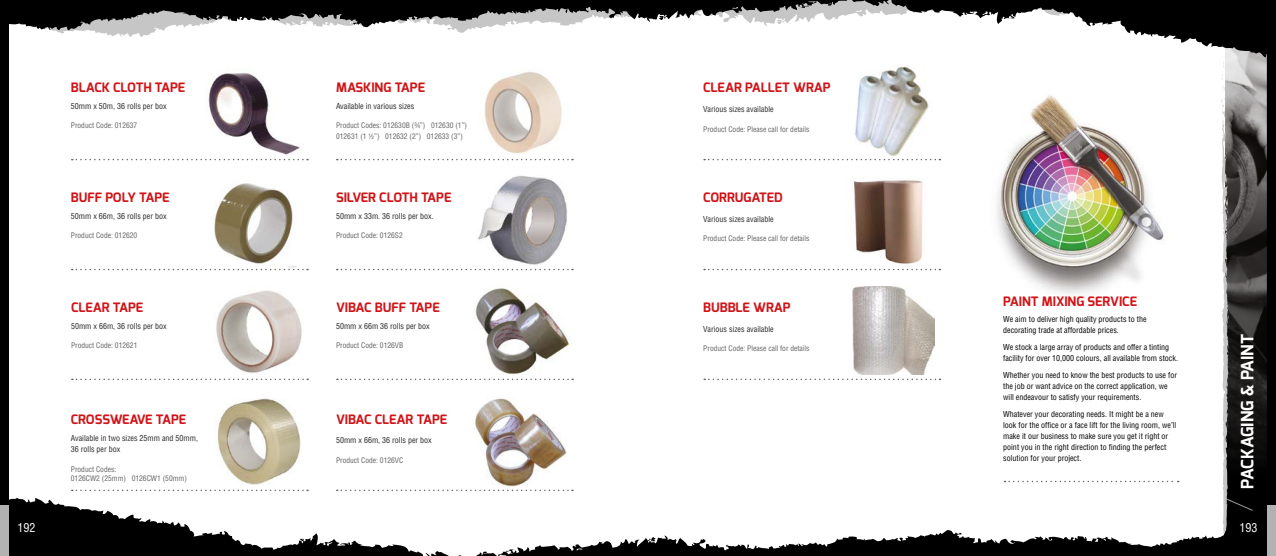
<style>
.page{position:relative;width:1276px;height:556px;background:#fff}
.page>*{position:absolute;margin:0;border:0;box-sizing:border-box;transform-origin:0 0}
.t1{font:700 17px "Exo";color:#fff}
.t2{font:700 13px "Exo";color:#d11317}
.t3{font:condensed 12px "Helvetica";color:#fff}
.t4{font:condensed 8px/11px "Helvetica";color:#000}
.t5{font:condensed 8px/11px "Helvetica";color:#282827}
.t6{font:condensed 7.5px/10px "Helvetica";color:#646363}
</style>
<div class="page">
<svg style="left:1254px;top:66px;width:12px;height:430px;background:#3b3938"></svg>
<svg style="left:9px;top:496px;width:1257px;height:60px"></svg>
<svg style="left:9px;top:0;width:1257px;height:61px"></svg>
<svg style="left:1221px;top:57px;width:33px;height:479px;background:#5c5b5a"></svg>
<div style="left:1266px;top:0;width:10px;height:556px;background:#000"></div>
<div style="left:0;top:0;width:9px;height:556px;background:#000"></div>
<div style="left:0;top:505px;width:9px;height:51px;background:#b3b2b2"></div>
<div style="left:1266px;top:505px;width:10px;height:51px;background:#b3b2b2"></div>
<img style="left:852px;top:286px;width:82px;height:89px">
<img style="left:853px;top:180px;width:70px;height:84px">
<img style="left:855px;top:66px;width:74px;height:90px">
<svg style="left:704px;top:378px;width:236px;height:2px"></svg>
<svg style="left:1004px;top:480px;width:174px;height:2px"></svg>
<svg style="left:704px;top:269px;width:236px;height:1px"></svg>
<svg style="left:704px;top:159px;width:236px;height:1px"></svg>
<img style="left:997px;top:95px;width:167px;height:199px">
<img style="left:478px;top:176px;width:89px;height:89px">
<img style="left:475px;top:288px;width:95px;height:87px">
<img style="left:474px;top:398px;width:93px;height:89px">
<img style="left:484px;top:71px;width:78px;height:88px">
<img style="left:217px;top:398px;width:84px;height:86px">
<svg style="left:337px;top:378px;width:236px;height:2px"></svg>
<svg style="left:337px;top:489px;width:236px;height:2px"></svg>
<svg style="left:337px;top:269px;width:236px;height:1px"></svg>
<svg style="left:337px;top:159px;width:236px;height:1px"></svg>
<img style="left:216px;top:290px;width:86px;height:83px">
<img style="left:210px;top:183px;width:87px;height:86px">
<img style="left:208px;top:73px;width:92px;height:82px">
<svg style="left:72px;top:378px;width:236px;height:2px"></svg>
<svg style="left:72px;top:489px;width:236px;height:2px"></svg>
<svg style="left:72px;top:269px;width:236px;height:1px"></svg>
<svg style="left:72px;top:159px;width:236px;height:1px"></svg>
<h3 class="t3" style="left:17px;top:520px;width:19px">192</h3>
<h2 class="t2" style="left:71px;top:79px;width:116px">BLACK CLOTH TAPE</h2>
<p class="t5" style="left:71px;top:101px;width:97px">50mm x 50m, 36 rolls per box</p>
<p class="t6" style="left:71px;top:121px;width:68px">Product Code: 012637</p>
<h2 class="t2" style="left:71px;top:189px;width:100px">BUFF POLY TAPE</h2>
<p class="t5" style="left:71px;top:210px;width:97px">50mm x 66m, 36 rolls per box</p>
<p class="t6" style="left:71px;top:230px;width:68px">Product Code: 012620</p>
<h2 class="t2" style="left:71px;top:299px;width:74px">CLEAR TAPE</h2>
<p class="t5" style="left:71px;top:320px;width:97px">50mm x 66m, 36 rolls per box</p>
<p class="t6" style="left:71px;top:340px;width:68px">Product Code: 012621</p>
<h2 class="t2" style="left:71px;top:411px;width:117px">CROSSWEAVE TAPE</h2>
<p class="t5" style="left:71px;top:432px;width:129px">Available in two sizes 25mm and 50mm,<br>36 rolls per box</p>
<p class="t6" style="left:71px;top:464px;width:118px;line-height:9.7px">Product Codes:<br>0126CW2 (25mm) 0126CW1 (50mm)</p>
<h2 class="t2" style="left:336px;top:79px;width:91px">MASKING TAPE</h2>
<p class="t5" style="left:336px;top:101px;width:80px">Available in various sizes</p>
<p class="t6" style="left:336px;top:121px;width:133px">Product Codes: 012630B (¾”) 012630 (1”)<br>012631 (1 ½”) 012632 (2”) 012633 (3”)</p>
<h2 class="t2" style="left:336px;top:189px;width:117px">SILVER CLOTH TAPE</h2>
<p class="t5" style="left:336px;top:210px;width:99px">50mm x 33m. 36 rolls per box.</p>
<p class="t6" style="left:336px;top:230px;width:68px">Product Code: 0126S2</p>
<h2 class="t2" style="left:336px;top:299px;width:105px">VIBAC BUFF TAPE</h2>
<p class="t5" style="left:336px;top:320px;width:95px">50mm x 66m 36 rolls per box</p>
<p class="t6" style="left:336px;top:340px;width:69px">Product Code: 0126VB</p>
<h2 class="t2" style="left:336px;top:410px;width:113px">VIBAC CLEAR TAPE</h2>
<p class="t5" style="left:336px;top:435px;width:97px">50mm x 66m, 36 rolls per box</p>
<p class="t6" style="left:336px;top:455px;width:69px">Product Code: 0126VC</p>
<h2 class="t2" style="left:703px;top:79px;width:129px">CLEAR PALLET WRAP</h2>
<p class="t5" style="left:703px;top:104px;width:72px">Various sizes available</p>
<p class="t6" style="left:703px;top:124px;width:108px">Product Code: Please call for details</p>
<h2 class="t2" style="left:703px;top:189px;width:81px">CORRUGATED</h2>
<p class="t5" style="left:703px;top:213px;width:72px">Various sizes available</p>
<p class="t6" style="left:703px;top:233px;width:108px">Product Code: Please call for details</p>
<h2 class="t2" style="left:703px;top:299px;width:89px">BUBBLE WRAP</h2>
<p class="t5" style="left:703px;top:323px;width:72px">Various sizes available</p>
<p class="t6" style="left:703px;top:343px;width:108px">Product Code: Please call for details</p>
<h2 class="t2" style="left:1003px;top:293px;width:135px">PAINT MIXING SERVICE</h2>
<p class="t4" style="left:1003px;top:314px;width:145px">We aim to deliver high quality products to the decorating trade at affordable prices.</p>
<p class="t4" style="left:1003px;top:341px;width:176px">We stock a large array of products and offer a tinting facility for over 10,000 colours, all available from stock.</p>
<p class="t4" style="left:1003px;top:369px;width:175px">Whether you need to know the best products to use for the job or want advice on the correct application, we will endeavour to satisfy your requirements.</p>
<p class="t4" style="left:1003px;top:408px;width:175px">Whatever your decorating needs. It might be a new look for the office or a face lift for the living room, we’ll make it our business to make sure you get it right or point you in the right direction to finding the perfect solution for your project.</p>
<h1 class="t1" style="left:1236px;top:488px;width:156px;rotate:-90deg">PACKAGING &amp; PAINT</h1>
<h3 class="t3" style="left:1239px;top:520px;width:19px">193</h3>
</div>
